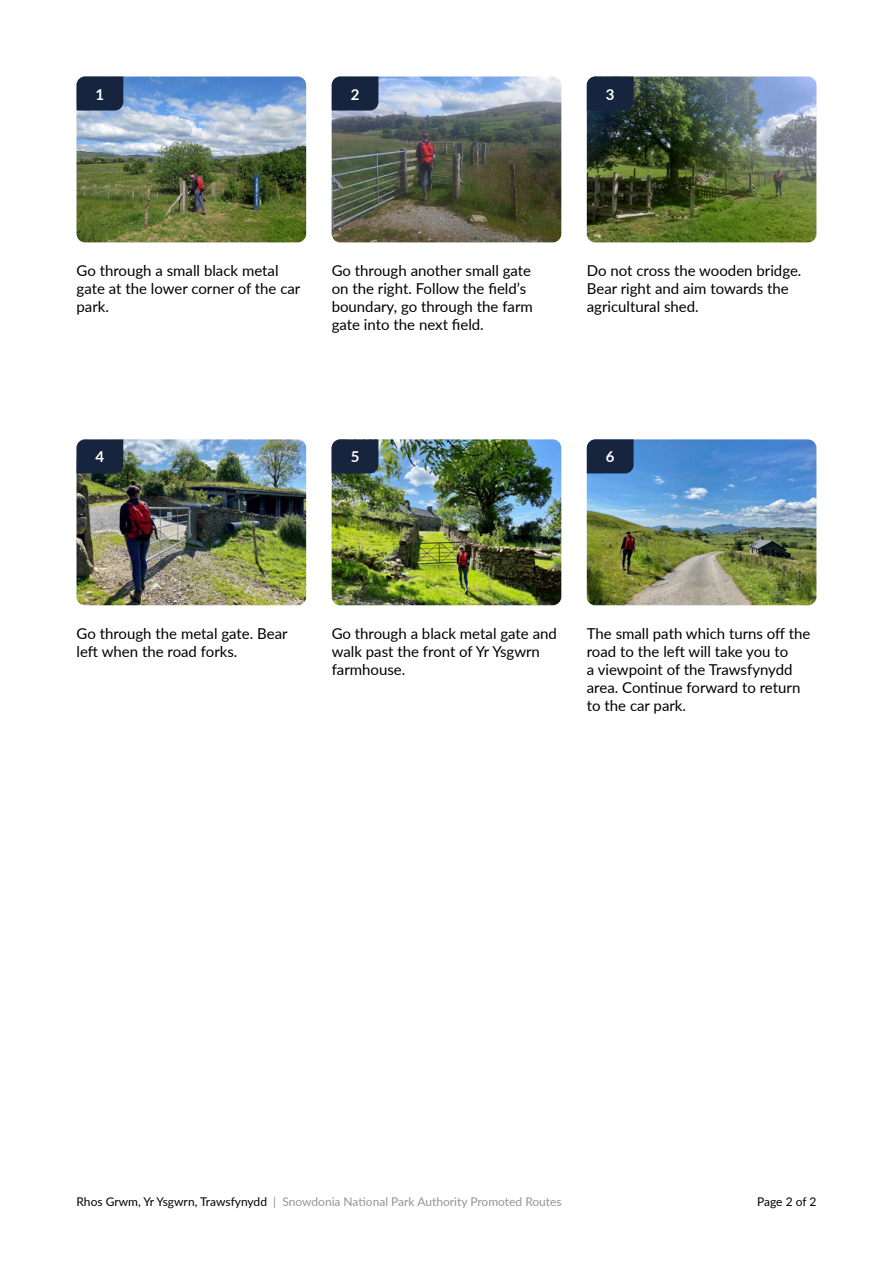
<style>
.page{position:relative;width:893px;height:1263px;background:#fff}
.page>*{position:absolute;margin:0;border:0;box-sizing:border-box;transform-origin:0 0}
.Body{font:15px/18px "Lato";color:#000}
.Photo_Numbers{font:700 15px "Lato";color:#fff}
.t1{font:12px "Lato";color:#939598}
.t2{font:12px "Lato";letter-spacing:-.01em;color:#000}
.s1{color:#000}
</style>
<div class="page">
<img style="left:77px;top:77px;width:229px;height:165px">
<img style="left:332px;top:77px;width:229px;height:165px">
<img style="left:587px;top:77px;width:229px;height:165px">
<img style="left:77px;top:439px;width:229px;height:166px">
<img style="left:332px;top:439px;width:229px;height:166px">
<img style="left:587px;top:439px;width:229px;height:166px">
<div style="left:77px;top:77px;width:46px;height:34px;background:#17243e"></div>
<div style="left:332px;top:77px;width:46px;height:34px;background:#17243e"></div>
<div style="left:587px;top:77px;width:47px;height:34px;background:#17243e"></div>
<div style="left:77px;top:439px;width:46px;height:34px;background:#17243e"></div>
<div style="left:332px;top:439px;width:46px;height:34px;background:#17243e"></div>
<div style="left:587px;top:439px;width:47px;height:34px;background:#17243e"></div>
<p class="Photo_Numbers" style="left:96px;top:83px;width:10px">1</p>
<p class="Photo_Numbers" style="left:351px;top:83px;width:10px">2</p>
<p class="Photo_Numbers" style="left:606px;top:83px;width:10px">3</p>
<p class="Body" style="left:77px;top:261px;width:225px">Go through a small black metal gate at the lower corner of the car park.</p>
<p class="Body" style="left:332px;top:261px;width:203px">Go through another small gate on the right. Follow the field’s boundary, go through the farm gate into the next field.</p>
<p class="Photo_Numbers" style="left:96px;top:446px;width:10px">4</p>
<p class="Photo_Numbers" style="left:351px;top:446px;width:10px">5</p>
<p class="Body" style="left:587px;top:261px;width:216px">Do not cross the wooden bridge.<br>Bear right and aim towards the agricultural shed.</p>
<p class="Photo_Numbers" style="left:606px;top:446px;width:10px">6</p>
<p class="Body" style="left:77px;top:623px;width:213px">Go through the metal gate. Bear left when the road forks.</p>
<p class="Body" style="left:332px;top:623px;width:227px">Go through a black metal gate and walk past the front of Yr Ysgwrn farmhouse.</p>
<p class="Body" style="left:587px;top:623px;width:225px">The small path which turns off the road to the left will take you to<br>a viewpoint of the Trawsfynydd area. Continue forward to return to the car park.</p>
<p class="t1" style="left:77px;top:1193px;width:487px"><span class="s1">Rhos Grwm, Yr Ysgwrn, Trawsfynydd</span> | Snowdonia National Park Authority Promoted Routes</p>
<p class="t2" style="left:757px;top:1193px;width:61px">Page 2 of 2</p>
</div>
